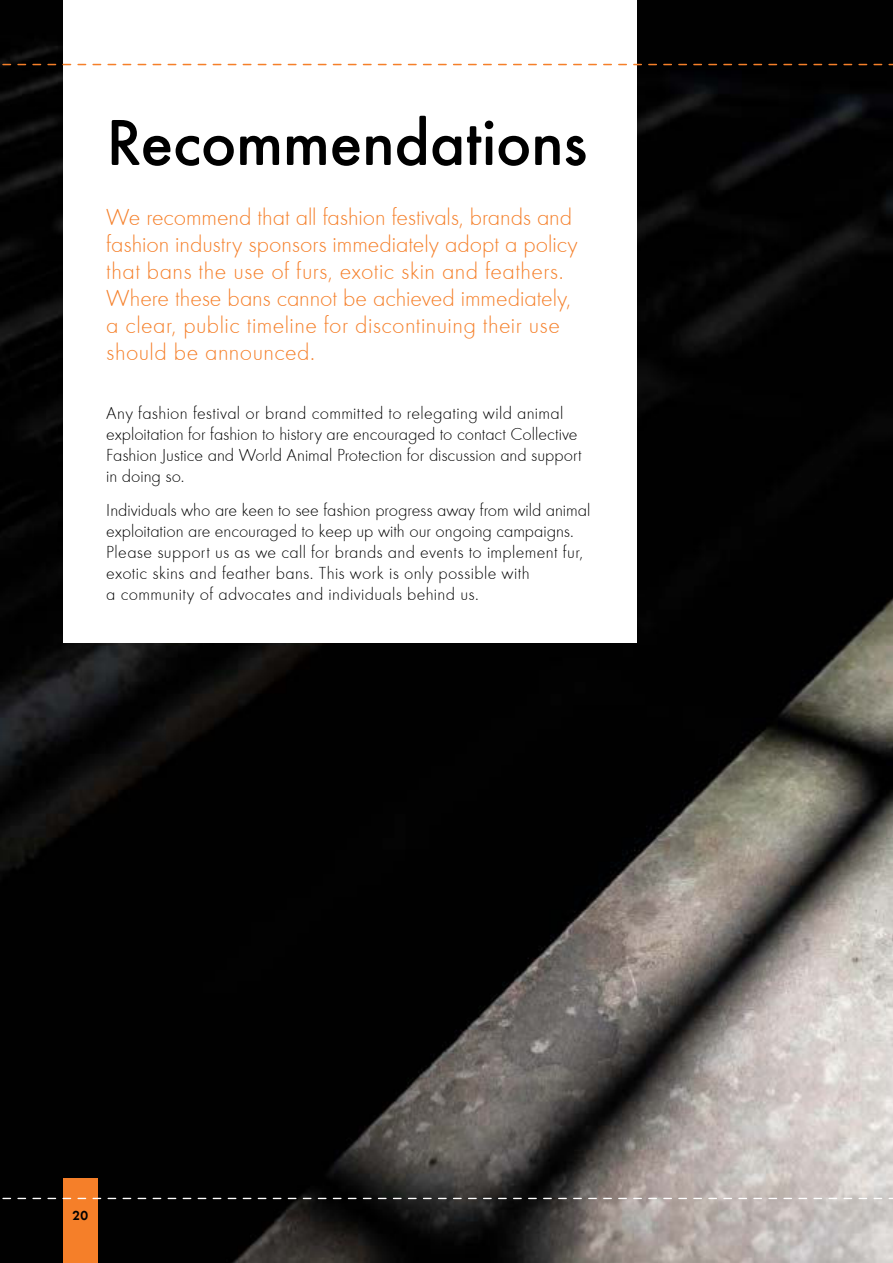
<style>
.page{position:relative;width:893px;height:1263px;background:#fff}
.page>*{position:absolute;margin:0;border:0;box-sizing:border-box;transform-origin:0 0}
.t1{font:500 67.5px "Futura Round";letter-spacing:-.01em;color:#000}
.t2{font:300 24px/27px "Futura Round";color:#f57f29}
.t3{font:300 18px/21px "Futura Round";color:#000}
.t4{font:600 13.5px "Futura Round";color:#000}
</style>
<div class="page">
<img style="left:0;top:0;width:893px;height:1263px">
<div style="left:64px;top:0;width:573px;height:643px;background:#fff"></div>
<div style="left:63px;top:1178px;width:34px;height:85px;background:#f57f29"></div>
<svg style="left:0;top:64px;width:893px;height:1px"></svg>
<svg style="left:0;top:1198px;width:893px;height:1px"></svg>
<h1 class="t1" style="left:106px;top:115px;width:483px">Recommendations</h1>
<p class="t2" style="left:106px;top:205px;width:473px">We recommend that all fashion festivals, brands and fashion industry sponsors immediately adopt a policy that bans the use of furs, exotic skin and feathers.<br>Where these bans cannot be achieved immediately, a clear, public timeline for discontinuing their use should be announced.</p>
<p class="t3" style="left:106px;top:404px;width:477px">Any fashion festival or brand committed to relegating wild animal exploitation for fashion to history are encouraged to contact Collective Fashion Justice and World Animal Protection for discussion and support in doing so.</p>
<p class="t3" style="left:106px;top:501px;width:485px">Individuals who are keen to see fashion progress away from wild animal exploitation are encouraged to keep up with our ongoing campaigns.<br>Please support us as we call for brands and events to implement fur, exotic skins and feather bans. This work is only possible with<br>a community of advocates and individuals behind us.</p>
<p class="t4" style="left:72px;top:1209px;width:17px">20</p>
</div>
